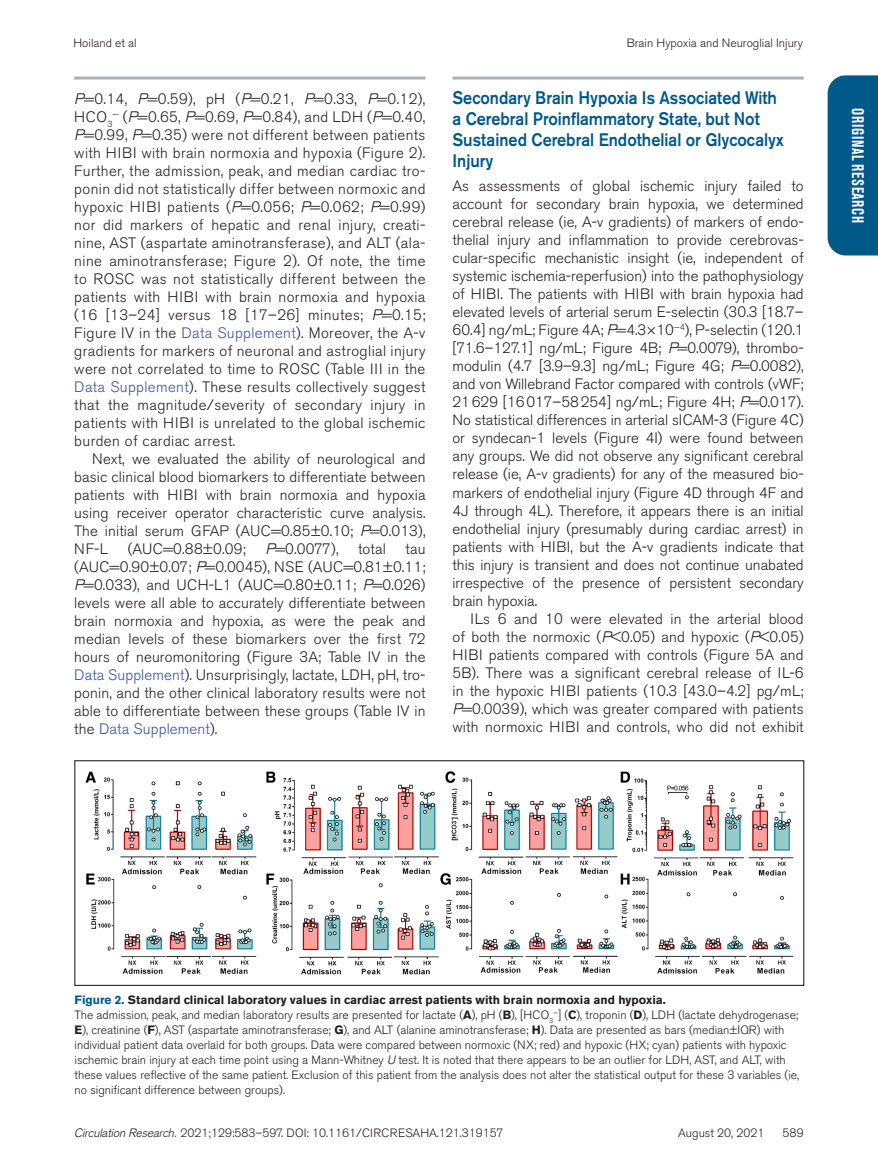
<style>
.page{position:relative;width:878px;height:1175px;background:#fff}
.page>*{position:absolute;margin:0;border:0;box-sizing:border-box;transform-origin:0 0}
.t1{font:500 18px/21px "Akzidenz Grotesk BE";color:#01598a;scale:.9 1}
.t2{font:700 condensed 16.5px "Akzidenz Grotesk BE";color:#fff;scale:.9 1}
.t3{font:300 15px/18px "Akzidenz Grotesk BE";letter-spacing:.01em;color:#231f20;text-align:justify}
.t4{font:300 12px/15px "Akzidenz Grotesk BE";color:#231f20}
.s1{font-family:"Akzidenz Grotesk";font-style:italic}
.s2{color:#3a53a3}
.s3{font-weight:700;color:#01598a}
.s4{font-weight:700}
</style>
<div class="page">
<div style="left:827px;top:75px;width:51px;height:180px;background:#01598a"></div>
<svg style="left:74px;top:76px;width:351px;height:4px"></svg>
<svg style="left:452px;top:76px;width:351px;height:4px"></svg>
<svg style="left:74px;top:760px;width:730px;height:226px"></svg>
<p class="t4" style="left:74px;top:36px;width:65px">Hoiland et al</p>
<p class="t4" style="left:626px;top:36px;width:178px">Brain Hypoxia and Neuroglial Injury</p>
<p class="t3" style="left:74px;top:90px;width:353px"><span class="s1">P</span>=0.14, <span class="s1">P</span>=0.59), pH (<span class="s1">P</span>=0.21, <span class="s1">P</span>=0.33, <span class="s1">P</span>=0.12), HCO<sub>3</sub><sup>−</sup> (<span class="s1">P</span>=0.65, <span class="s1">P</span>=0.69, <span class="s1">P</span>=0.84), and LDH (<span class="s1">P</span>=0.40, <span class="s1">P</span>=0.99, <span class="s1">P</span>=0.35) were not different between patients with HIBI with brain normoxia and hypoxia (Figure 2).<br>Further, the admission, peak, and median cardiac tro&shy;ponin did not statistically differ between normoxic and hypoxic HIBI patients (<span class="s1">P</span>=0.056; <span class="s1">P</span>=0.062; <span class="s1">P</span>=0.99) nor did markers of hepatic and renal injury, creati&shy;nine, AST (aspartate aminotransferase), and ALT (ala&shy;nine aminotransferase; Figure 2). Of note, the time to ROSC was not statistically different between the patients with HIBI with brain normoxia and hypoxia (16 [13–24] versus 18 [17–26] minutes; <span class="s1">P</span>=0.15; Figure IV in the <span class="s2">Data Supplement</span>). Moreover, the A-v gradients for markers of neuronal and astroglial injury were not correlated to time to ROSC (Table III in the <span class="s2">Data Supplement</span>). These results collectively suggest that the magnitude/severity of secondary injury in patients with HIBI is unrelated to the global ischemic burden of cardiac arrest.</p>
<p class="t3" style="left:74px;top:450px;width:353px;text-indent:18px">Next, we evaluated the ability of neurological and basic clinical blood biomarkers to differentiate between patients with HIBI with brain normoxia and hypoxia using receiver operator characteristic curve analysis.<br>The initial serum GFAP (AUC=0.85±0.10; <span class="s1">P</span>=0.013), NF-L</p>
<p class="t3" style="left:128px;top:540px;width:120px">(AUC=0.88±0.09;</p>
<p class="t3" style="left:265px;top:540px;width:74px"><span class="s1">P</span>=0.0077),</p>
<p class="t3" style="left:358px;top:540px;width:29px">total</p>
<p class="t3" style="left:74px;top:540px;width:353px;text-indent:331px">tau (AUC=0.90±0.07; <span class="s1">P</span>=0.0045), NSE (AUC=0.81±0.11; <span class="s1">P</span>=0.033), and UCH-L1 (AUC=0.80±0.11; <span class="s1">P</span>=0.026) levels were all able to accurately differentiate between brain normoxia and hypoxia, as were the peak and median levels of these biomarkers over the first 72 hours of neuromonitoring (Figure 3A; Table IV in the <span class="s2">Data Supplement</span>). Unsurprisingly, lactate, LDH, pH, tro&shy;ponin, and the other clinical laboratory results were not able to differentiate between these groups (Table IV in the <span class="s2">Data Supplement</span>).</p>
<p class="t1" style="left:452px;top:87px;width:370px">Secondary Brain Hypoxia Is Associated With a Cerebral Proinflammatory State, but Not Sustained Cerebral Endothelial or Glycocalyx Injury</p>
<p class="t3" style="left:452px;top:177px;width:353px">As assessments of global ischemic injury failed to account for secondary brain hypoxia, we determined cerebral release (ie, A-v gradients) of markers of endo&shy;thelial injury and inflammation to provide cerebrovas&shy;cular-specific mechanistic insight (ie, independent of systemic ischemia-reperfusion) into the pathophysiology of HIBI. The patients with HIBI with brain hypoxia had elevated levels of arterial serum E-selectin (30.3 [18.7– 60.4] ng/mL; Figure 4A; <span class="s1">P</span>=4.3×10<sup>−4</sup>), P-selectin (120.1 [71.6–127.1] ng/mL; Figure 4B; <span class="s1">P</span>=0.0079), thrombo&shy;modulin (4.7 [3.9–9.3] ng/mL; Figure 4G; <span class="s1">P</span>=0.0082), and von Willebrand Factor compared with controls (vWF; 21629 [16017–58254] ng/mL; Figure 4H; <span class="s1">P</span>=0.017).<br>No statistical differences in arterial sICAM-3 (Figure 4C) or syndecan-1 levels (Figure 4I) were found between any groups. We did not observe any significant cerebral release (ie, A-v gradients) for any of the measured bio&shy;markers of endothelial injury (Figure 4D through 4F and 4J through 4L). Therefore, it appears there is an initial endothelial injury (presumably during cardiac arrest) in patients with HIBI, but the A-v gradients indicate that this injury is transient and does not continue unabated irrespective of the presence of persistent secondary brain hypoxia.</p>
<p class="t3" style="left:452px;top:609px;width:353px;text-indent:18px">ILs 6 and 10 were elevated in the arterial blood of both the normoxic (<span class="s1">P</span>&lt;0.05) and hypoxic (<span class="s1">P</span>&lt;0.05)<br>HIBI patients compared with controls (Figure 5A and 5B). There was a significant cerebral release of IL-6 in the hypoxic HIBI patients (10.3 [43.0–4.2] pg/mL; <span class="s1">P</span>=0.0039), which was greater compared with patients with normoxic HIBI and controls, who did not exhibit</p>
<p class="t2" style="left:867px;top:108px;width:127px;rotate:90deg">Original Research</p>
<p class="t4" style="left:75px;top:992px;width:726px"><span class="s3">Figure 2.</span> <span class="s4">Standard clinical laboratory values in cardiac arrest patients with brain normoxia and hypoxia.<br></span>The admission, peak, and median laboratory results are presented for lactate (<span class="s4">A</span>), pH (<span class="s4">B</span>), [HCO<sub>3</sub><sup>−</sup>] (<span class="s4">C</span>), troponin (<span class="s4">D</span>), LDH (lactate dehydrogenase; <span class="s4">E</span>), creatinine (<span class="s4">F</span>), AST (aspartate aminotransferase; <span class="s4">G</span>), and ALT (alanine aminotransferase; <span class="s4">H</span>). Data are presented as bars (median±IQR) with individual patient data overlaid for both groups. Data were compared between normoxic (NX; red) and hypoxic (HX; cyan) patients with hypoxic ischemic brain injury at each time point using a Mann-Whitney <span class="s1">U</span> test. It is noted that there appears to be an outlier for LDH, AST, and ALT, with these values reflective of the same patient. Exclusion of this patient from the analysis does not alter the statistical output for these 3 variables (ie, no significant difference between groups).</p>
<p class="t4" style="left:74px;top:1125px;width:430px"><span class="s1">Circulation Research.</span> 2021;129:583–597. DOI: 10.1161/CIRCRESAHA.121.319157</p>
<p class="t4" style="left:678px;top:1125px;width:88px">August 20, 2021</p>
<p class="t4" style="left:782px;top:1125px;width:23px">589</p>
</div>
